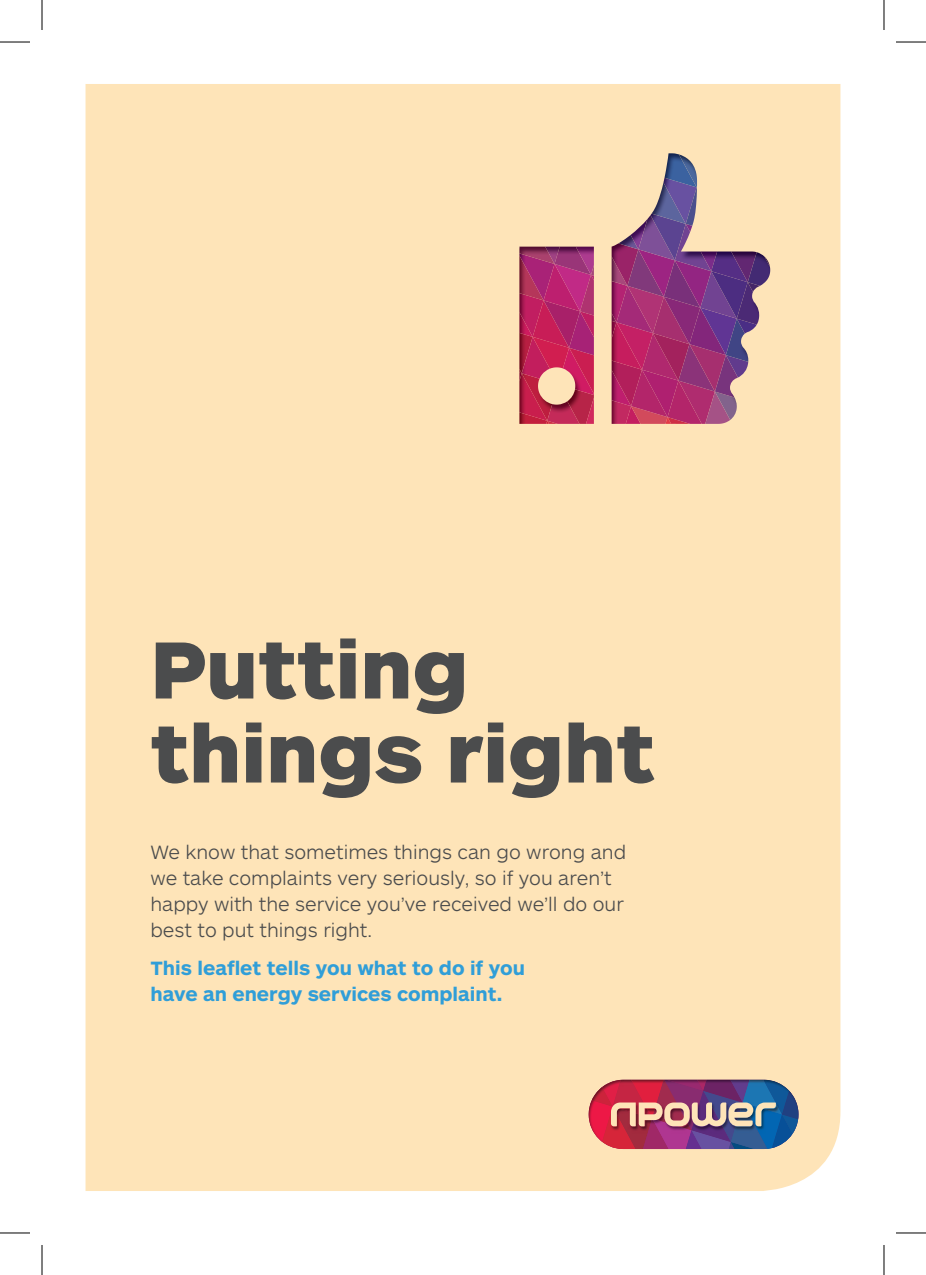
<style>
.page{position:relative;width:926px;height:1275px;background:#fff}
.page>*{position:absolute;margin:0;border:0;box-sizing:border-box;transform-origin:0 0}
.t1{font:900 84px/84px "ARS Maquette Pro";color:#4b4c4d}
.t2{font:300 20px/26px "ARS Maquette Pro";color:#4b4c4d}
.t3{font:700 20px/26px "ARS Maquette Pro";color:#309ed8}
</style>
<div class="page">
<div style="left:86px;top:84px;width:754px;height:1107px;background:#fee4b8"></div>
<svg style="left:589px;top:1079px;width:209px;height:70px;background:#925e7e"></svg>
<img style="left:757px;top:270px;width:13px;height:16px">
<img style="left:519px;top:337px;width:3px;height:36px">
<img style="left:519px;top:300px;width:14px;height:37px">
<img style="left:519px;top:264px;width:25px;height:36px">
<img style="left:519px;top:247px;width:26px;height:17px">
<img style="left:545px;top:247px;width:9px;height:17px">
<img style="left:519px;top:421px;width:27px;height:3px">
<img style="left:519px;top:373px;width:3px;height:48px">
<img style="left:522px;top:379px;width:25px;height:42px">
<img style="left:538px;top:387px;width:14px;height:34px">
<img style="left:522px;top:337px;width:28px;height:42px">
<img style="left:533px;top:348px;width:36px;height:21px">
<img style="left:533px;top:300px;width:11px;height:48px">
<img style="left:544px;top:311px;width:25px;height:37px">
<img style="left:544px;top:264px;width:10px;height:47px">
<img style="left:554px;top:275px;width:26px;height:36px">
<img style="left:554px;top:247px;width:22px;height:28px">
<img style="left:576px;top:247px;width:18px;height:28px">
<img style="left:547px;top:401px;width:20px;height:23px">
<img style="left:567px;top:389px;width:27px;height:35px">
<svg style="left:563px;top:368px;width:6px;height:13px"></svg>
<img style="left:569px;top:355px;width:25px;height:39px">
<img style="left:569px;top:311px;width:25px;height:44px">
<img style="left:580px;top:315px;width:14px;height:22px">
<img style="left:580px;top:275px;width:14px;height:40px">
<img style="left:612px;top:286px;width:4px;height:36px">
<svg style="left:591px;top:265px;width:3px;height:15px"></svg>
<img style="left:612px;top:243px;width:15px;height:43px">
<img style="left:618px;top:235px;width:13px;height:14px">
<img style="left:631px;top:219px;width:7px;height:30px">
<img style="left:586px;top:397px;width:8px;height:27px">
<img style="left:612px;top:406px;width:14px;height:18px">
<img style="left:612px;top:322px;width:4px;height:38px">
<img style="left:612px;top:360px;width:19px;height:46px">
<img style="left:616px;top:333px;width:26px;height:37px">
<img style="left:616px;top:286px;width:11px;height:47px">
<img style="left:627px;top:297px;width:26px;height:36px">
<img style="left:627px;top:249px;width:11px;height:48px">
<img style="left:638px;top:260px;width:26px;height:37px">
<img style="left:638px;top:215px;width:12px;height:45px">
<img style="left:650px;top:214px;width:25px;height:46px">
<img style="left:652px;top:182px;width:11px;height:42px">
<img style="left:663px;top:178px;width:23px;height:46px">
<img style="left:664px;top:153px;width:33px;height:34px">
<img style="left:679px;top:154px;width:18px;height:33px">
<img style="left:626px;top:406px;width:5px;height:18px">
<img style="left:631px;top:417px;width:34px;height:7px">
<img style="left:631px;top:370px;width:11px;height:47px">
<img style="left:642px;top:381px;width:25px;height:36px">
<img style="left:642px;top:333px;width:11px;height:48px">
<img style="left:653px;top:344px;width:25px;height:37px">
<img style="left:653px;top:297px;width:11px;height:47px">
<img style="left:664px;top:308px;width:25px;height:36px">
<img style="left:664px;top:260px;width:11px;height:48px">
<img style="left:675px;top:271px;width:25px;height:37px">
<img style="left:675px;top:224px;width:36px;height:47px">
<svg style="left:690px;top:226px;width:2px;height:6px"></svg>
<img style="left:701px;top:251px;width:10px;height:20px">
<img style="left:686px;top:187px;width:11px;height:39px">
<svg style="left:665px;top:417px;width:2px;height:7px"></svg>
<img style="left:667px;top:381px;width:11px;height:43px">
<img style="left:678px;top:391px;width:37px;height:33px">
<img style="left:678px;top:344px;width:11px;height:47px">
<img style="left:689px;top:355px;width:26px;height:36px">
<img style="left:689px;top:308px;width:11px;height:47px">
<img style="left:700px;top:319px;width:26px;height:36px">
<img style="left:700px;top:271px;width:11px;height:48px">
<img style="left:711px;top:282px;width:26px;height:37px">
<img style="left:711px;top:251px;width:20px;height:31px">
<img style="left:731px;top:251px;width:26px;height:31px">
<svg style="left:705px;top:423px;width:20px;height:1px"></svg>
<img style="left:715px;top:397px;width:22px;height:23px">
<img style="left:715px;top:355px;width:23px;height:42px">
<img style="left:726px;top:362px;width:22px;height:15px">
<img style="left:726px;top:319px;width:22px;height:43px">
<img style="left:737px;top:325px;width:20px;height:9px">
<img style="left:737px;top:282px;width:22px;height:43px">
<svg style="left:748px;top:286px;width:12px;height:6px"></svg>
<img style="left:748px;top:275px;width:21px;height:11px">
<svg style="left:764px;top:257px;width:6px;height:10px"></svg>
<hr style="left:0;top:42px;width:30px;height:1px;background:#000">
<hr style="left:896px;top:42px;width:30px;height:1px;background:#000">
<hr style="left:0;top:1232px;width:30px;height:1px;background:#000">
<hr style="left:896px;top:1232px;width:30px;height:1px;background:#000">
<hr style="left:42px;top:0;width:1px;height:30px;background:#000">
<hr style="left:42px;top:1245px;width:1px;height:30px;background:#000">
<hr style="left:884px;top:0;width:1px;height:30px;background:#000">
<hr style="left:884px;top:1245px;width:1px;height:30px;background:#000">
<h1 class="t1" style="left:150px;top:623px;width:506px">Putting things right</h1>
<p class="t2" style="left:150px;top:838px;width:477px">We know that sometimes things can go wrong and we take complaints very seriously, so if you aren’t happy with the service you’ve received we’ll do our best to put things right.</p>
<p class="t3" style="left:150px;top:953px;width:376px">This leaflet tells you what to do if you have an energy services complaint.</p>
</div>
